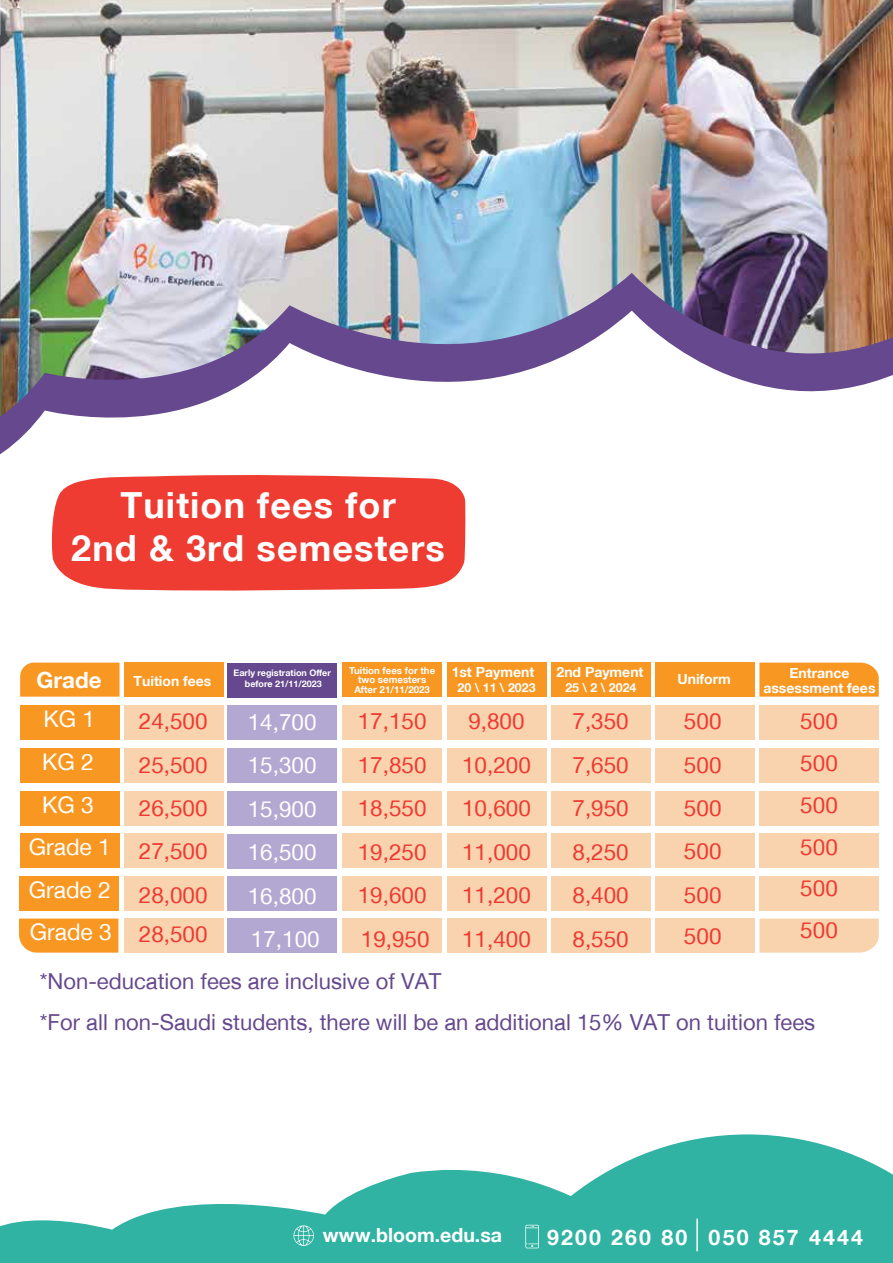
<style>
.page{position:relative;width:893px;height:1263px;background:#fff}
.page>*{position:absolute;margin:0;border:0;box-sizing:border-box;transform-origin:0 0}
.t1{font:700 36px/43.2px "Helvetica Neue LT Arabic";letter-spacing:.03em;color:#fff;text-align:center}
.t2{font:22.95px/42.8px "Helvetica Neue LT Arabic";color:#fff;text-align:center}
.t3{font:22.5px/43.5px "Helvetica Neue LT Arabic";color:#ef3932;text-align:justify}
.t4{font:22.5px/43.5px "Helvetica Neue LT Arabic";color:#fff}
.t5{font:700 22.35px "Helvetica Neue LT Arabic";color:#fff}
.t6{font:22.05px/41.5px "Helvetica Neue LT Arabic";color:#65488d}
.t7{font:700 21.45px "Helvetica Neue LT Arabic";letter-spacing:.1em;color:#fff}
.t8{font:700 19.5px "Helvetica Neue LT Arabic";color:#fff}
.t9{font:700 13.95px/14.9px "Helvetica Neue LT Arabic";color:#fff;text-align:center}
.t10{font:700 12.45px "Helvetica Neue LT Arabic";color:#fff}
.t11{font:700 9.75px/9.8px "Helvetica Neue LT Arabic";color:#fff;text-align:center}
.t12{font:700 9px/10.8px "Helvetica Neue LT Arabic";color:#fff;text-align:center}
</style>
<div class="page">
<img style="left:0;top:0;width:893px;height:416px">
<div style="left:51px;top:475px;width:415px;height:116px;background:#ef3c32"></div>
<svg style="left:0;top:1134px;width:893px;height:129px;fill:#31b3a3"></svg>
<div style="left:342px;top:705px;width:100px;height:34px;background:#f8d3ad"></div>
<div style="left:759px;top:705px;width:120px;height:34px;background:#f8d3ad"></div>
<div style="left:342px;top:748px;width:100px;height:34px;background:#f8d3ad"></div>
<div style="left:759px;top:748px;width:120px;height:34px;background:#f8d3ad"></div>
<div style="left:342px;top:791px;width:100px;height:34px;background:#f8d3ad"></div>
<div style="left:551px;top:705px;width:99px;height:34px;background:#f8d3ad"></div>
<div style="left:655px;top:705px;width:99px;height:34px;background:#f8d3ad"></div>
<div style="left:759px;top:791px;width:120px;height:34px;background:#f8d3ad"></div>
<div style="left:551px;top:748px;width:99px;height:34px;background:#f8d3ad"></div>
<div style="left:655px;top:748px;width:99px;height:34px;background:#f8d3ad"></div>
<div style="left:342px;top:834px;width:100px;height:34px;background:#f8d3ad"></div>
<div style="left:759px;top:834px;width:120px;height:34px;background:#f8d3ad"></div>
<div style="left:551px;top:791px;width:99px;height:34px;background:#f8d3ad"></div>
<div style="left:655px;top:791px;width:99px;height:34px;background:#f8d3ad"></div>
<div style="left:551px;top:834px;width:99px;height:34px;background:#f8d3ad"></div>
<div style="left:655px;top:834px;width:99px;height:34px;background:#f8d3ad"></div>
<div style="left:124px;top:705px;width:100px;height:34px;background:#f8d3ad"></div>
<div style="left:227px;top:706px;width:110px;height:34px;background:#b3a8d2"></div>
<div style="left:342px;top:876px;width:100px;height:35px;background:#f8d3ad"></div>
<div style="left:759px;top:876px;width:120px;height:35px;background:#f8d3ad"></div>
<div style="left:124px;top:748px;width:100px;height:34px;background:#f8d3ad"></div>
<div style="left:227px;top:748px;width:110px;height:35px;background:#b3a8d2"></div>
<div style="left:551px;top:876px;width:99px;height:35px;background:#f8d3ad"></div>
<div style="left:655px;top:876px;width:99px;height:35px;background:#f8d3ad"></div>
<div style="left:124px;top:791px;width:100px;height:34px;background:#f8d3ad"></div>
<div style="left:227px;top:791px;width:110px;height:34px;background:#b3a8d2"></div>
<div style="left:124px;top:834px;width:100px;height:34px;background:#f8d3ad"></div>
<div style="left:227px;top:834px;width:110px;height:34px;background:#b3a8d2"></div>
<div style="left:124px;top:876px;width:100px;height:35px;background:#f8d3ad"></div>
<div style="left:227px;top:877px;width:110px;height:34px;background:#b3a8d2"></div>
<div style="left:551px;top:918px;width:99px;height:35px;background:#f8d3ad"></div>
<div style="left:655px;top:918px;width:99px;height:35px;background:#f8d3ad"></div>
<svg style="left:759px;top:918px;width:120px;height:35px;background:#f8d5b1"></svg>
<div style="left:342px;top:918px;width:100px;height:35px;background:#f8d3ad"></div>
<div style="left:124px;top:918px;width:100px;height:35px;background:#f8d3ad"></div>
<div style="left:227px;top:663px;width:110px;height:34px;background:#65488d"></div>
<div style="left:227px;top:919px;width:110px;height:34px;background:#b3a8d2"></div>
<div style="left:20px;top:705px;width:100px;height:34px;background:#f89721"></div>
<div style="left:447px;top:705px;width:99px;height:34px;background:#f8d3ad"></div>
<div style="left:20px;top:748px;width:100px;height:34px;background:#f89721"></div>
<div style="left:447px;top:748px;width:99px;height:34px;background:#f8d3ad"></div>
<div style="left:20px;top:791px;width:100px;height:34px;background:#f89721"></div>
<div style="left:447px;top:791px;width:99px;height:34px;background:#f8d3ad"></div>
<div style="left:20px;top:834px;width:100px;height:34px;background:#f89721"></div>
<div style="left:447px;top:834px;width:99px;height:34px;background:#f8d3ad"></div>
<div style="left:19px;top:876px;width:99px;height:35px;background:#f89721"></div>
<div style="left:447px;top:876px;width:99px;height:35px;background:#f8d3ad"></div>
<div style="left:20px;top:663px;width:100px;height:34px;background:#f89721"></div>
<div style="left:124px;top:663px;width:100px;height:34px;background:#f89721"></div>
<div style="left:551px;top:663px;width:99px;height:34px;background:#f89721"></div>
<div style="left:655px;top:663px;width:99px;height:34px;background:#f89721"></div>
<div style="left:447px;top:918px;width:99px;height:35px;background:#f8d3ad"></div>
<div style="left:759px;top:663px;width:120px;height:34px;background:#f89721"></div>
<div style="left:342px;top:663px;width:100px;height:34px;background:#f89721"></div>
<div style="left:447px;top:663px;width:99px;height:34px;background:#f89721"></div>
<svg style="left:19px;top:918px;width:99px;height:35px;background:#f89b2b"></svg>
<svg style="left:525px;top:1225px;width:14px;height:23px"></svg>
<svg style="left:293px;top:1225px;width:21px;height:21px"></svg>
<hr style="left:696px;top:1218px;width:2px;height:33px;background:#fff">
<h1 class="t1" style="left:71px;top:484px;width:375px">Tuition fees for<br>2nd &amp; 3rd semesters</h1>
<p class="t9" style="left:452px;top:664px;width:84px">1st Payment</p>
<p class="t9" style="left:557px;top:664px;width:88px">2nd Payment</p>
<p class="t11" style="left:349px;top:665px;width:88px">Tuition fees for the two semesters<br>After 21/11/2023</p>
<p class="t5" style="left:37px;top:667px;width:66px">Grade</p>
<p class="t9" style="left:134px;top:674px;width:79px">Tuition fees</p>
<p class="t9" style="left:677px;top:672px;width:55px">Uniform</p>
<p class="t9" style="left:763px;top:665px;width:114px">Entrance assessment fees</p>
<p class="t3" style="left:462px;top:700px;width:70px;text-align:left">9,800<br>10,200<br>10,600<br>11,000<br>11,200<br>11,400</p>
<p class="t12" style="left:233px;top:668px;width:99px">Early registration Offer before 21/11/2023</p>
<p class="t4" style="left:248px;top:700px;width:73px">14,700<br>15,300<br>15,900<br>16,500<br>16,800<br>17,100</p>
<p class="t3" style="left:358px;top:700px;width:73px;text-align:left">17,150<br>17,850<br>18,550<br>19,250<br>19,600<br>19,950</p>
<p class="t10" style="left:457px;top:681px;width:80px">20 \ 11 \ 2023</p>
<p class="t10" style="left:565px;top:681px;width:73px">25 \ 2 \ 2024</p>
<p class="t2" style="left:29px;top:698px;width:84px">KG 1<br>KG 2<br>KG 3<br>Grade 1<br>Grade 2</p>
<p class="t3" style="left:572px;top:700px;width:58px">7,350<br>7,650<br>7,950<br>8,250<br>8,400<br>8,550</p>
<p class="t3" style="left:684px;top:700px;width:39px">500<br>500<br>500<br>500<br>500</p>
<p class="t3" style="left:800px;top:701px;width:39px;line-height:41.7px">500<br>500<br>500<br>500<br>500<br>500</p>
<p class="t3" style="left:139px;top:700px;width:70px">24,500<br>25,500<br>26,500<br>27,500<br>28,000</p>
<p class="t3" style="left:139px;top:913px;width:70px">28,500</p>
<p class="t2" style="left:30px;top:911px;width:84px">Grade 3</p>
<p class="t3" style="left:684px;top:914px;width:39px">500</p>
<p class="t6" style="left:40px;top:960px;width:777px">*Non-education fees are inclusive of VAT<br>*For all non-Saudi students, there will be an additional 15% VAT on tuition fees</p>
<p class="t8" style="left:323px;top:1224px;width:181px">www.bloom.edu.sa</p>
<p class="t7" style="left:547px;top:1225px;width:317px">9200 260 80 050 857 4444</p>
</div>
